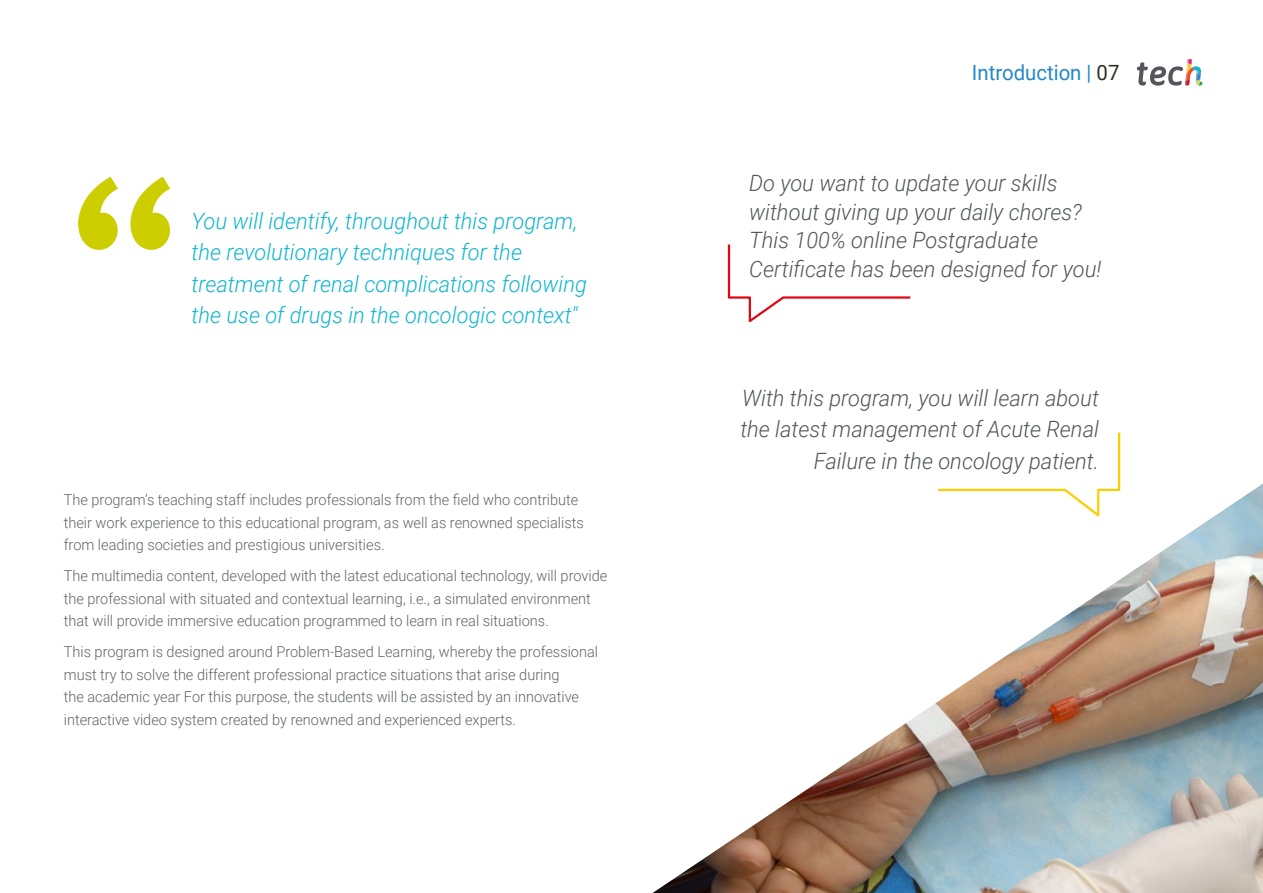
<style>
.page{position:relative;width:1263px;height:893px;background:#fff}
.page>*{position:absolute;margin:0;border:0;box-sizing:border-box;transform-origin:0 0}
.t1{font:italic 300 22.5px/28.5px "Roboto";color:#52555b}
.t2{font:italic 300 22.5px/31.5px "Roboto";color:#0fb6cf}
.t3{font:21px "Roboto";color:#2488c9}
.t4{font:300 15px/22.5px "Roboto";color:#61646a}
.s1{color:#312e20}
</style>
<div class="page">
<svg style="left:78px;top:177px;width:92px;height:73px"></svg>
<svg style="left:1137px;top:59px;width:65px;height:27px"></svg>
<svg style="left:727px;top:244px;width:184px;height:79px"></svg>
<img style="left:652px;top:484px;width:611px;height:409px">
<svg style="left:936px;top:432px;width:185px;height:88px"></svg>
<h1 class="t2" style="left:192px;top:204px;width:397px">You will identify, throughout this program, the revolutionary techniques for the treatment of renal complications following the use of drugs in the oncologic context"</h1>
<p class="t4" style="left:64px;top:488px;width:522px">The program’s teaching staff includes professionals from the field who contribute their work experience to this educational program, as well as renowned specialists from leading societies and prestigious universities.</p>
<p class="t4" style="left:64px;top:564px;width:545px">The multimedia content, developed with the latest educational technology, will provide the professional with situated and contextual learning, i.e., a simulated environment that will provide immersive education programmed to learn in real situations.</p>
<p class="t4" style="left:64px;top:640px;width:536px">This program is designed around Problem-Based Learning, whereby the professional must try to solve the different professional practice situations that arise during<br>the academic year For this purpose, the students will be assisted by an innovative interactive video system created by renowned and experienced experts.</p>
<h2 class="t3" style="left:972px;top:57px;width:149px">Introduction | <span class="s1">07</span></h2>
<h1 class="t1" style="left:749px;top:168px;width:354px">Do you want to update your skills without giving up your daily chores?<br>This 100% online Postgraduate Certificate has been designed for you!</h1>
<h1 class="t1" style="left:740px;top:381px;width:360px;line-height:31.5px;text-align:right">With this program, you will learn about the latest management of Acute Renal<br>Failure in the oncology patient.</h1>
</div>
